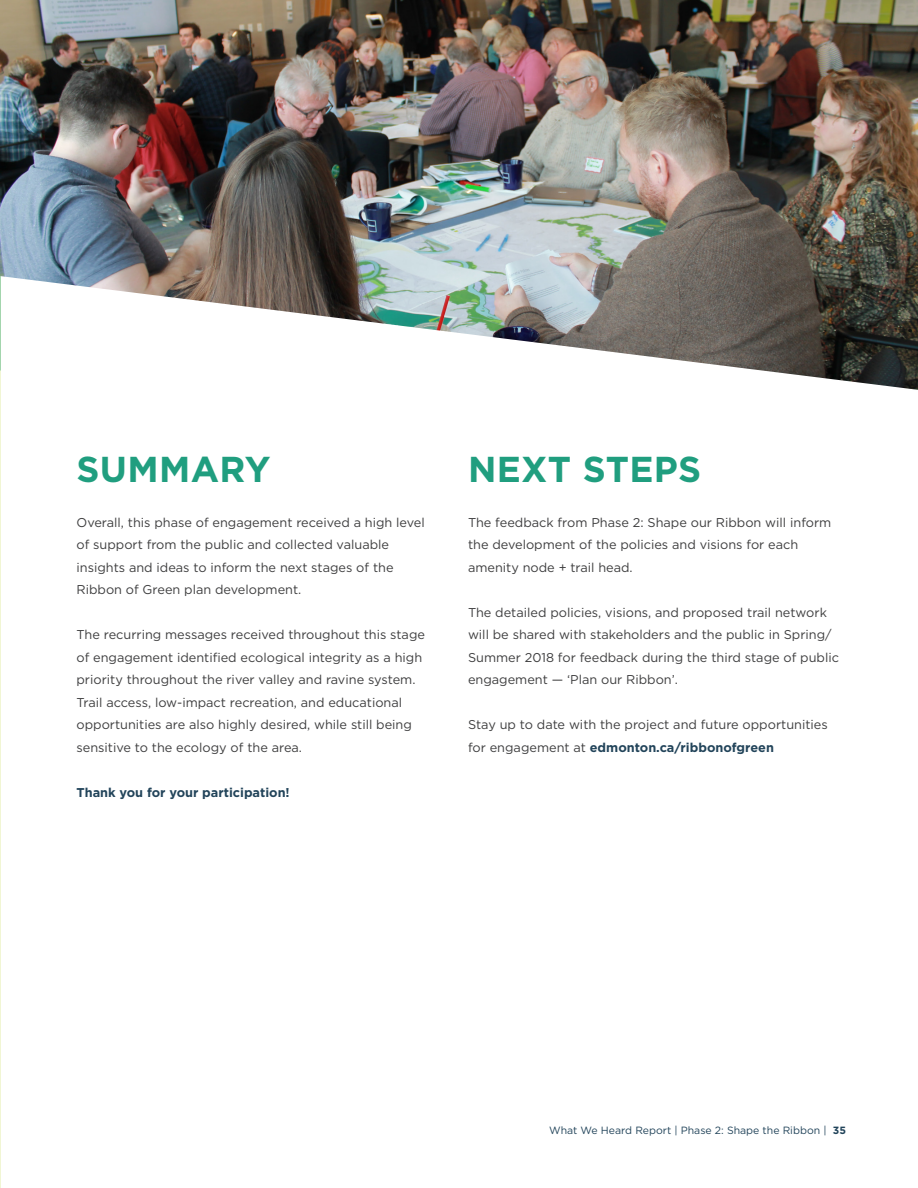
<style>
.page{position:relative;width:918px;height:1188px;background:#fff}
.page>*{position:absolute;margin:0;border:0;box-sizing:border-box;transform-origin:0 0}
._2_Headers{font:700 36px "Gotham";letter-spacing:.01em;color:#209e7f}
.Text{font:12.75px/22.5px "Gotham";color:#3e3e3f}
.Text-2{font:700 12.75px "Gotham";color:#22445a}
.t1{font:10.5px "Gotham";color:#22445a}
.s1{font-weight:700;color:#22445a}
.s2{font-weight:700}
</style>
<div class="page">
<img style="left:0;top:0;width:918px;height:390px">
<p class="_2_Headers" style="left:76px;top:448px;width:196px">SUMMARY</p>
<p class="Text" style="left:76px;top:510px;width:350px">Overall, this phase of engagement received a high level of support from the public and collected valuable insights and ideas to inform the next stages of the Ribbon of Green plan development.</p>
<p class="Text" style="left:76px;top:623px;width:350px">The recurring messages received throughout this stage of engagement identified ecological integrity as a high priority throughout the river valley and ravine system.<br>Trail access, low-impact recreation, and educational opportunities are also highly desired, while still being sensitive to the ecology of the area.</p>
<p class="Text-2" style="left:76px;top:785px;width:215px">Thank you for your participation!</p>
<p class="_2_Headers" style="left:468px;top:448px;width:235px">NEXT STEPS</p>
<p class="Text" style="left:468px;top:510px;width:365px">The feedback from Phase 2: Shape our Ribbon will inform the development of the policies and visions for each amenity node + trail head.</p>
<p class="Text" style="left:468px;top:600px;width:373px">The detailed policies, visions, and proposed trail network will be shared with stakeholders and the public in Spring/ Summer 2018 for feedback during the third stage of public engagement — ‘Plan our Ribbon’.</p>
<p class="Text" style="left:468px;top:713px;width:361px">Stay up to date with the project and future opportunities for engagement at <span class="s1">edmonton.ca/ribbonofgreen</span></p>
<p class="t1" style="left:549px;top:1124px;width:298px">What We Heard Report | Phase 2: Shape the Ribbon | <span class="s2">35</span></p>
</div>
